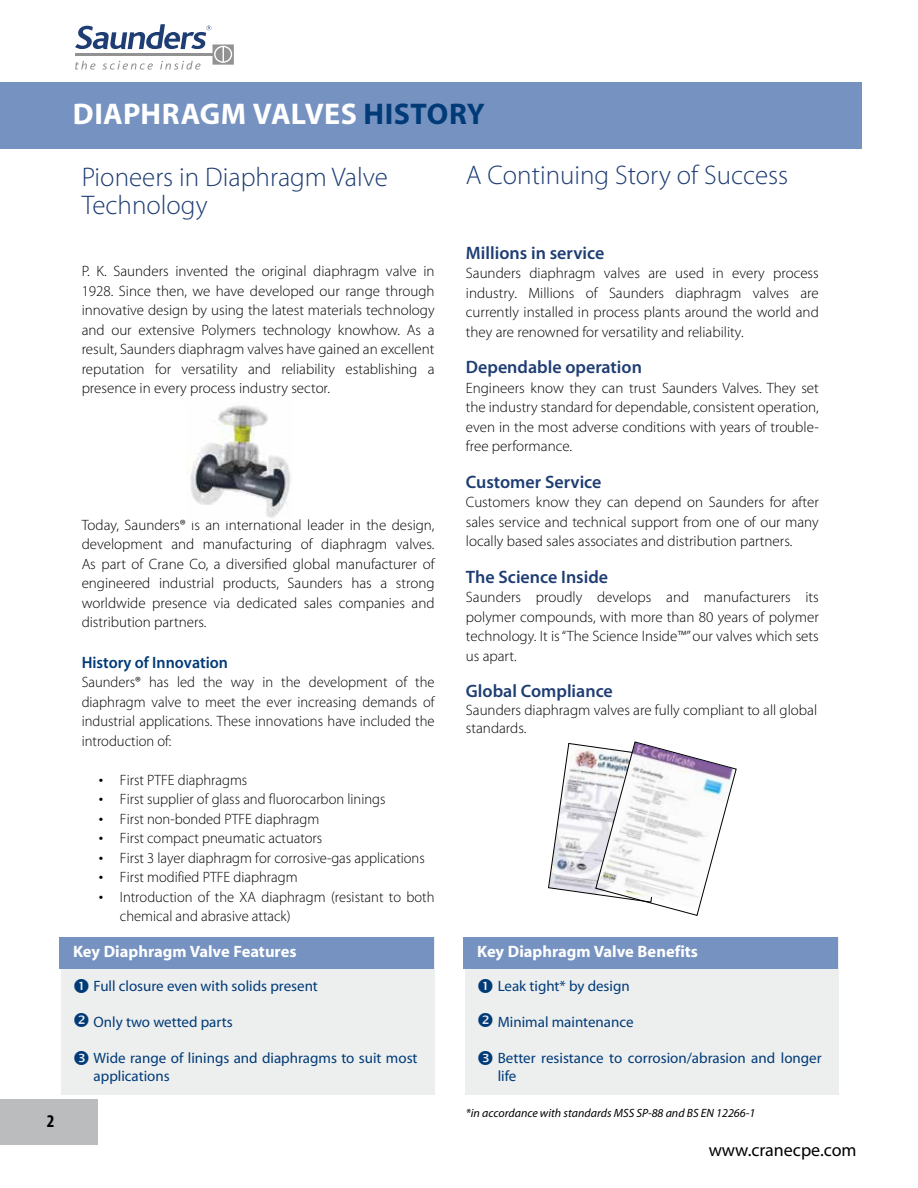
<style>
.page{position:relative;width:918px;height:1188px;background:#fff}
.page>*{position:absolute;margin:0;border:0;box-sizing:border-box;transform-origin:0 0}
.t1{font:700 30px "Myriad Pro";letter-spacing:.01em;color:#fff}
.t2{font:300 27px/28.5px "Myriad Pro";color:#1e3d73}
.t3{font:600 18px "Myriad Pro";color:#1e3d73}
.t4{font:18px "Myriad";color:#000}
.t5{font:700 condensed 18px "Myriad Pro";color:#000}
.t6{font:700 16.5px "Myriad";color:#fff}
.t7{font:600 16.5px "Myriad Pro";color:#003b78}
.t8{font:300 15px/19.5px "Myriad Pro";color:#000;text-align:justify}
.t9{font:15px/18px "Myriad";color:#003b78}
.t10{font:italic 12px "Myriad Pro";color:#000}
.s1{color:#003b78}
.s2{font-size:18px}
</style>
<div class="page">
<div style="left:0;top:1100px;width:97px;height:45px;background:#babcbe"></div>
<svg style="left:75px;top:24px;width:159px;height:46px"></svg>
<div style="left:0;top:83px;width:862px;height:66px;background:#7592c1"></div>
<img style="left:190px;top:405px;width:101px;height:113px">
<div style="left:61px;top:938px;width:374px;height:157px;background:#edeeee"></div>
<div style="left:60px;top:937px;width:374px;height:32px;background:#7592c1"></div>
<div style="left:465px;top:938px;width:374px;height:157px;background:#edeeee"></div>
<div style="left:464px;top:937px;width:374px;height:32px;background:#7592c1"></div>
<svg style="left:548px;top:741px;width:189px;height:175px"></svg>
<p class="t5" style="left:47px;top:1110px;width:9px">2</p>
<h1 class="t1" style="left:73px;top:94px;width:413px">DIAPHRAGM VALVES <span class="s1">HISTORY</span></h1>
<h2 class="t2" style="left:82px;top:162px;width:308px">Pioneers in Diaphragm Valve<br>Technology</h2>
<p class="t8" style="left:82px;top:261px;width:354px">P. K. Saunders invented the original diaphragm valve in 1928. Since then, we have developed our range through innovative design by using the latest materials technology and our extensive Polymers technology knowhow. As a result, Saunders diaphragm valves have gained an excellent reputation for versatility and reliability establishing a presence in every process industry sector.</p>
<p class="t8" style="left:82px;top:515px;width:354px">Today, Saunders® is an international leader in the design, development and manufacturing of diaphragm valves.<br>As part of Crane Co, a diversified global manufacturer of engineered industrial products, Saunders has a strong worldwide presence via dedicated sales companies and distribution partners.</p>
<p class="t7" style="left:82px;top:651px;width:148px">History of Innovation</p>
<p class="t8" style="left:82px;top:672px;width:354px">Saunders® has led the way in the development of the diaphragm valve to meet the ever increasing demands of industrial applications. These innovations have included the introduction of:</p>
<p class="t8" style="left:99px;top:770px;width:150px"><span class="s2">•</span> First PTFE diaphragms</p>
<p class="t8" style="left:99px;top:789px;width:288px"><span class="s2">•</span> First supplier of glass and fluorocarbon linings</p>
<p class="t8" style="left:99px;top:809px;width:222px"><span class="s2">•</span> First non-bonded PTFE diaphragm</p>
<p class="t8" style="left:99px;top:828px;width:225px"><span class="s2">•</span> First compact pneumatic actuators</p>
<p class="t8" style="left:99px;top:848px;width:328px"><span class="s2">•</span> First 3 layer diaphragm for corrosive-gas applications</p>
<p class="t8" style="left:99px;top:867px;width:200px"><span class="s2">•</span> First modified PTFE diaphragm</p>
<p class="t8" style="left:120px;top:887px;width:316px;text-indent:-21px"><span class="s2">•</span> Introduction of the XA diaphragm (resistant to both chemical and abrasive attack)</p>
<p class="t6" style="left:73px;top:943px;width:225px">Key Diaphragm Valve Features</p>
<p class="t9" style="left:94px;top:977px;width:226px">Full closure even with solids present</p>
<p class="t9" style="left:94px;top:1013px;width:141px">Only two wetted parts</p>
<p class="t9" style="left:94px;top:1049px;width:326px">Wide range of linings and diaphragms to suit most applications</p>
<h2 class="t2" style="left:466px;top:160px;width:324px">A Continuing Story of Success</h2>
<p class="t3" style="left:466px;top:241px;width:140px">Millions in service</p>
<p class="t8" style="left:466px;top:263px;width:354px">Saunders diaphragm valves are used in every process industry. Millions of Saunders diaphragm valves are currently installed in process plants around the world and they are renowned for versatility and reliability.</p>
<p class="t3" style="left:466px;top:356px;width:178px">Dependable operation</p>
<p class="t8" style="left:466px;top:378px;width:354px">Engineers know they can trust Saunders Valves. They set the industry standard for dependable, consistent operation, even in the most adverse conditions with years of trouble&shy;free performance.</p>
<p class="t3" style="left:466px;top:470px;width:137px">Customer Service</p>
<p class="t8" style="left:466px;top:492px;width:354px">Customers know they can depend on Saunders for after sales service and technical support from one of our many locally based sales associates and distribution partners.</p>
<p class="t3" style="left:466px;top:565px;width:144px">The Science Inside</p>
<p class="t8" style="left:466px;top:587px;width:354px">Saunders proudly develops and manufacturers its polymer compounds, with more than 80 years of polymer technology. It is “The Science Inside™” our valves which sets us apart.</p>
<p class="t3" style="left:466px;top:680px;width:148px">Global Compliance</p>
<p class="t8" style="left:466px;top:701px;width:353px;line-height:18px">Saunders diaphragm valves are fully compliant to all global standards.</p>
<p class="t6" style="left:477px;top:943px;width:222px">Key Diaphragm Valve Benefits</p>
<p class="t9" style="left:498px;top:977px;width:134px">Leak tight* by design</p>
<p class="t9" style="left:498px;top:1013px;width:137px">Minimal maintenance</p>
<p class="t9" style="left:498px;top:1049px;width:326px">Better resistance to corrosion/abrasion and longer life</p>
<p class="t10" style="left:466px;top:1106px;width:291px">*in accordance with standards MSS SP-88 and BS EN 12266-1</p>
<p class="t4" style="left:709px;top:1141px;width:149px">www.cranecpe.com</p>
</div>
